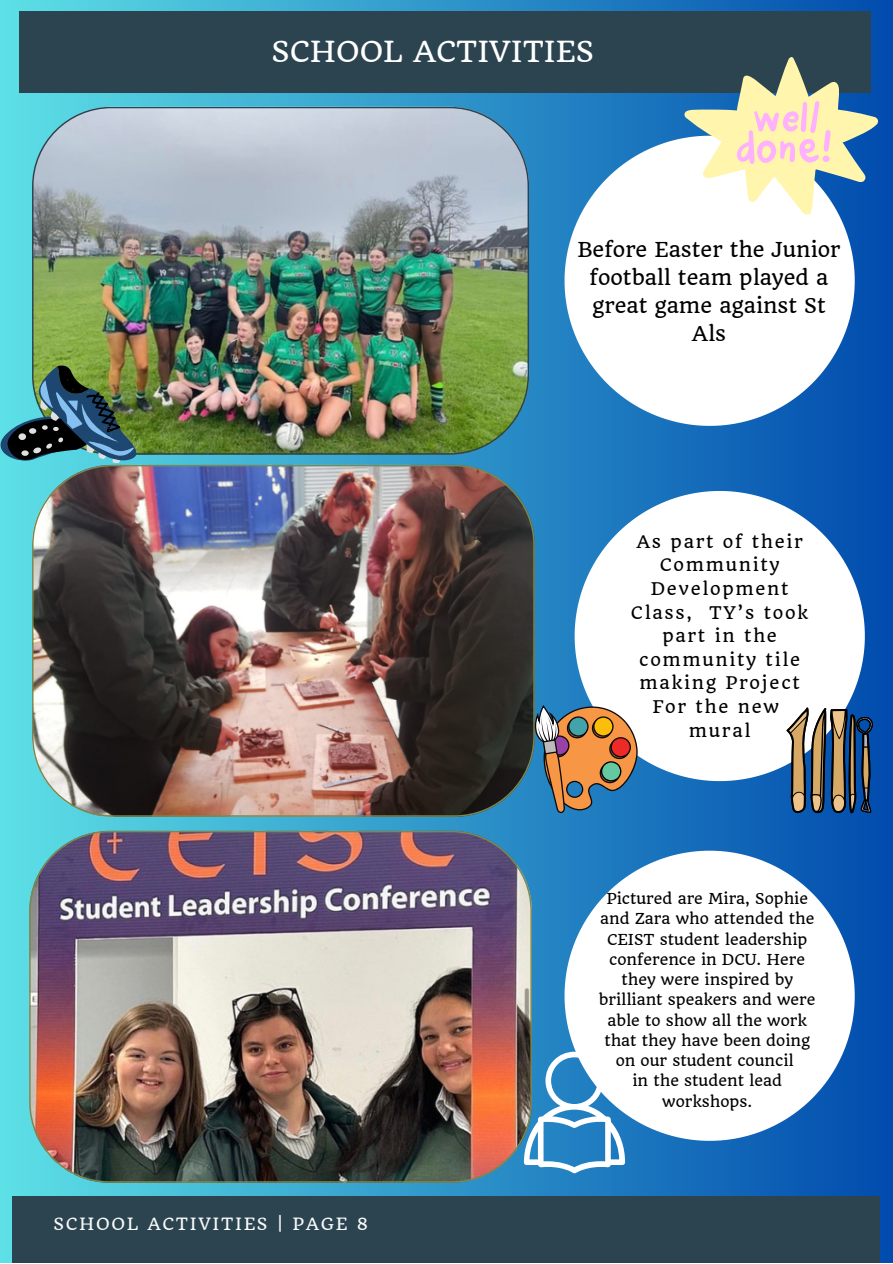
<style>
.page{position:relative;width:893px;height:1264px;background:#fff}
.page>*{position:absolute;margin:0;border:0;box-sizing:border-box;transform-origin:0 0}
.t1{font:28.35px "Quando";color:#fff}
.t2{font:20.1px/28px "Quando";color:#000;text-align:center}
.t3{font:17.1px/23.5px "Quando";letter-spacing:.1em;color:#000;text-align:center}
.t4{font:16.5px "Quando";letter-spacing:.1em;color:#fafafa}
.t5{font:14.7px/20.2px "Quando";color:#000;text-align:center}
</style>
<div class="page">
<div style="left:0;top:0;width:892px;height:1262px;background:linear-gradient(to right,#60dbdc,#014cae)"></div>
<div style="left:12px;top:1196px;width:867px;height:66px;background:#2c4450"></div>
<div style="left:19px;top:12px;width:851px;height:81px;background:#2c4450"></div>
<img style="left:32px;top:107px;width:497px;height:347px">
<img style="left:29px;top:830px;width:503px;height:352px">
<svg style="left:564px;top:136px;width:290px;height:290px"></svg>
<svg style="left:564px;top:850px;width:290px;height:290px"></svg>
<svg style="left:574px;top:491px;width:290px;height:290px"></svg>
<svg style="left:683px;top:56px;width:196px;height:160px"></svg>
<svg style="left:524px;top:1051px;width:101px;height:122px"></svg>
<img style="left:0;top:363px;width:149px;height:102px">
<img style="left:32px;top:465px;width:502px;height:351px">
<svg style="left:535px;top:704px;width:103px;height:112px;background:#928677"></svg>
<svg style="left:786px;top:707px;width:87px;height:106px;background:#636b72"></svg>
<p class="t1" style="left:271px;top:34px;width:324px">SCHOOL ACTIVITIES</p>
<p class="t2" style="left:577px;top:235px;width:264px">Before Easter the Junior football team played a great game against St<br>Als</p>
<p class="t3" style="left:631px;top:529px;width:179px">As part of their<br>Community<br>Development<br>Class, TY’s took part in the community tile making Project<br>For the new mural</p>
<p class="t4" style="left:53px;top:1213px;width:316px">SCHOOL ACTIVITIES | PAGE 8</p>
<p class="t5" style="left:599px;top:888px;width:218px">Pictured are Mira, Sophie and Zara who attended the<br>CEIST student leadership conference in DCU. Here they were inspired by brilliant speakers and were able to show all the work that they have been doing on our student council</p>
<p class="t5" style="left:632px;top:1070px;width:151px">in the student lead workshops.</p>
</div>
